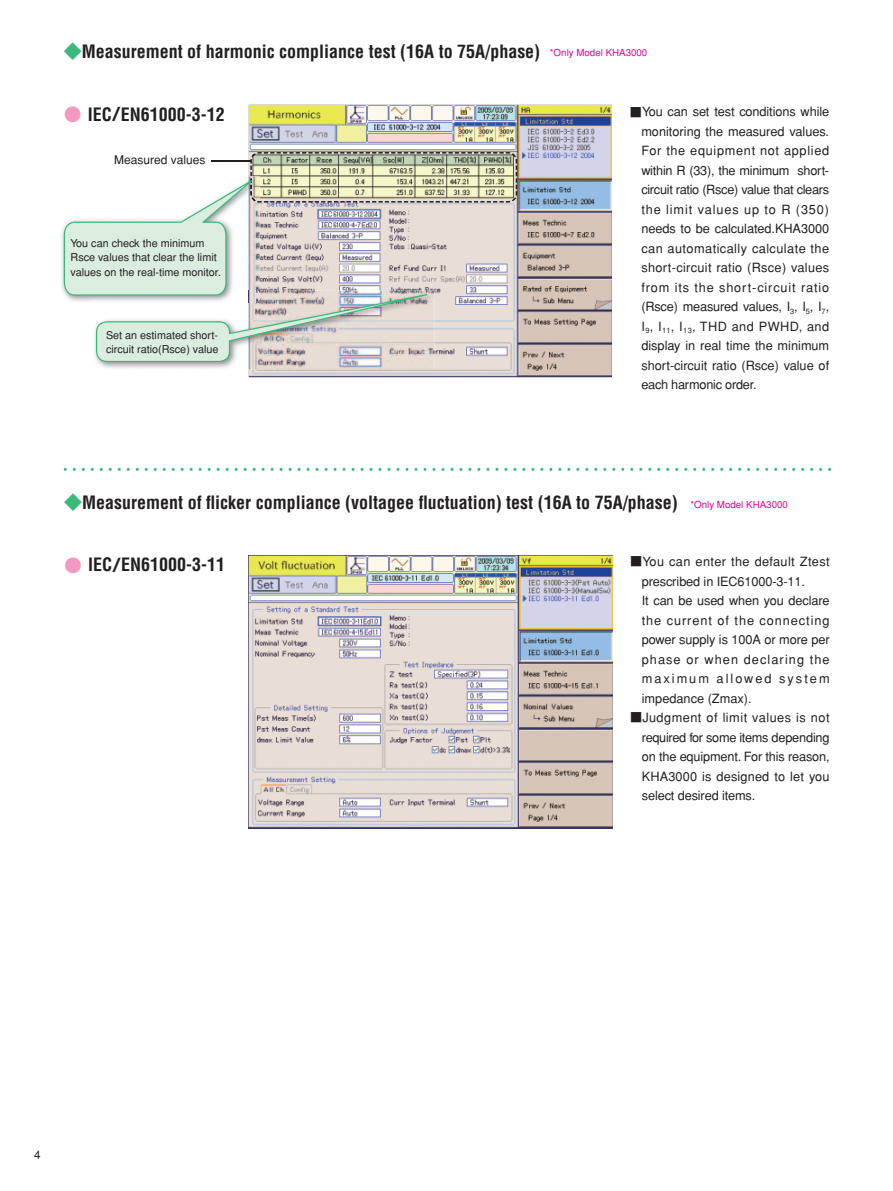
<style>
.page{position:relative;width:893px;height:1191px;background:#fff}
.page>*{position:absolute;margin:0;border:0;box-sizing:border-box;transform-origin:0 0}
.t1{font:700 condensed 18px "Helvetica";color:#231f20}
.t2{font:12.75px/19.5px "Helvetica";color:#231f20;text-align:justify}
.t3{font:12.75px/19.5px "Helvetica";letter-spacing:.03em;color:#231f20}
.t4{font:12px "Helvetica";color:#231f20}
.t5{font:11.7px "Helvetica";color:#231f20}
.t6{font:10.8px/14.4px "Helvetica";color:#231f20}
.t7{font:9.75px "Helvetica";color:#ed028c}
.s1{font-family:"Gothic BBB Medium 83 pv RKSJ H";font-weight:400;font-stretch:normal;color:#39b97a}
.s2{font-family:"Shin Go Light 83 pv RKSJ H";font-weight:400;font-stretch:normal;color:#f499c2}
.s3{font-family:"Shin Go Bold 83 pv RKSJ H";font-weight:400;font-stretch:normal}
.s4{font-family:"Koz Min Pro Regular 90 pv RKSJ H"}
</style>
<div class="page">
<img style="left:249px;top:105px;width:363px;height:272px">
<img style="left:97px;top:362px;width:337px;height:7px">
<svg style="left:64px;top:468px;width:767px;height:3px"></svg>
<img style="left:61px;top:228px;width:3px;height:65px">
<svg style="left:64px;top:152px;width:453px;height:210px"></svg>
<img style="left:248px;top:556px;width:364px;height:273px">
<h1 class="t1" style="left:64px;top:45px;width:478px"><span class="s1">◆</span>Measurement of harmonic compliance test (16A to 75A/phase)</h1>
<p class="t7" style="left:550px;top:49px;width:99px">*Only Model KHA3000</p>
<h1 class="t1" style="left:64px;top:107px;width:162px"><span class="s2">●</span> IEC<span class="s3">/</span>EN61000-3-12</h1>
<p class="t4" style="left:114px;top:156px;width:93px">Measured values</p>
<p class="t6" style="left:71px;top:237px;width:152px">You can check the minimum<br>Rsce values that clear the limit values on the real-time monitor.</p>
<p class="t6" style="left:106px;top:329px;width:114px">Set an estimated short&shy;circuit ratio(Rsce) value</p>
<p class="t2" style="left:641px;top:103px;width:189px;text-indent:-12px"><span class="s4">■</span>You can set test conditions while monitoring the measured values.<br>For the equipment not applied within R (33), the minimum short&shy;circuit ratio (Rsce) value that clears the limit values up to R (350) needs to be calculated.KHA3000 can automatically calculate the short-circuit ratio (Rsce) values from its the short-circuit ratio (Rsce) measured values, I<sub>3</sub>, I<sub>5</sub>, I<sub>7</sub>, I<sub>9</sub>, I<sub>11</sub>, I<sub>13</sub>, THD and PWHD, and display in real time the minimum short-circuit ratio (Rsce) value of each harmonic order.</p>
<h1 class="t1" style="left:64px;top:495px;width:615px"><span class="s1">◆</span>Measurement of flicker compliance (voltagee fluctuation) test (16A to 75A/phase)</h1>
<p class="t7" style="left:690px;top:501px;width:99px">*Only Model KHA3000</p>
<h1 class="t1" style="left:64px;top:558px;width:162px"><span class="s2">●</span> IEC<span class="s3">/</span>EN61000-3-11</h1>
<p class="t3" style="left:642px;top:553px;width:189px;text-indent:-12px"><span class="s4">■</span>You can enter the default Ztest prescribed in IEC61000-3-11.<br>It can be used when you declare the current of the connecting power supply is 100A or more per phase or when declaring the maximum allowed system impedance (Zmax).</p>
<p class="t2" style="left:642px;top:709px;width:189px;text-indent:-12px"><span class="s4">■</span>Judgment of limit values is not required for some items depending on the equipment. For this reason, KHA3000 is designed to let you select desired items.</p>
<p class="t5" style="left:34px;top:1150px;width:8px">4</p>
</div>
